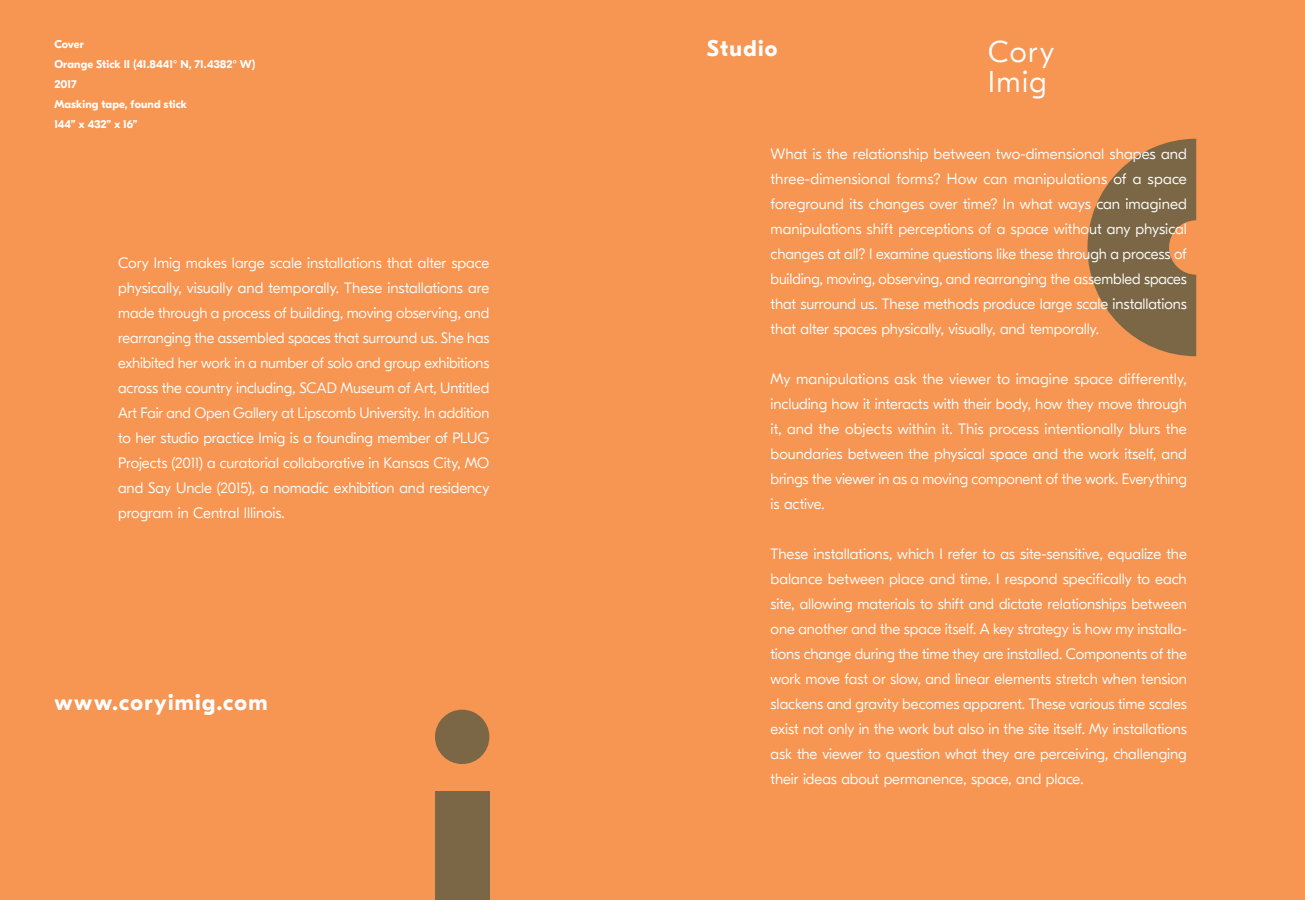
<style>
.page{position:relative;width:1305px;height:900px;background:#f79552}
.page>*{position:absolute;margin:0;border:0;box-sizing:border-box;transform-origin:0 0}
.t1{font:300 30px/30px "GT Eesti Pro Display";letter-spacing:.05em;color:#fff}
.t2{font:700 22.5px "GT Eesti Pro Display";letter-spacing:.06em;color:#fff}
.t3{font:300 15px/25px "GT Eesti Pro Display";letter-spacing:-.005em;color:#fff;text-align:justify}
.t4{font:700 11.25px/20px "GT Eesti Pro Display";letter-spacing:.01em;color:#fff}
</style>
<div class="page">
<svg style="left:1088px;top:139px;width:108px;height:217px"></svg>
<div style="left:435px;top:791px;width:54px;height:109px;background:#7b6746"></div>
<div style="left:435px;top:710px;width:54px;height:54px;background:#7b6746;border-radius:50%"></div>
<p class="t4" style="left:54px;top:34px;width:203px">Cover<br>Orange Stick II (41.8441° N, 71.4382° W)<br>2017<br>Masking tape, found stick<br>144” x 432” x 16”</p>
<h1 class="t1" style="left:988px;top:37px;width:68px">Cory<br>Imig</h1>
<h2 class="t2" style="left:707px;top:36px;width:72px">Studio</h2>
<p class="t3" style="left:118px;top:251px;width:373px">Cory Imig makes large scale installations that alter space physically, visually and temporally. These installations are made through a process of building, moving observing, and rearranging the assembled spaces that surround us. She has exhibited her work in a number of solo and group exhibitions across the country including, SCAD Museum of Art, Untitled Art Fair and Open Gallery at Lipscomb University. In addition to her studio practice Imig is a founding member of PLUG Projects (2011) a curatorial collaborative in Kansas City, MO and Say Uncle (2015), a nomadic exhibition and residency program in Central Illinois.</p>
<h2 class="t2" style="left:54px;top:689px;width:215px">www.coryimig.com</h2>
<p class="t3" style="left:771px;top:142px;width:418px">What is the relationship between two-dimensional shapes and three-dimensional forms? How can manipulations of a space foreground its changes over time? In what ways can imagined manipulations shift perceptions of a space without any physical changes at all? I examine questions like these through a process of building, moving, observing, and rearranging the assembled spaces that surround us. These methods produce large scale installations that alter spaces physically, visually, and temporally.</p>
<p class="t3" style="left:771px;top:367px;width:418px">My manipulations ask the viewer to imagine space differently, including how it interacts with their body, how they move through it, and the objects within it. This process intentionally blurs the boundaries between the physical space and the work itself, and brings the viewer in as a moving component of the work. Everything is active.</p>
<p class="t3" style="left:771px;top:542px;width:418px">These installations, which I refer to as site-sensitive, equalize the balance between place and time. I respond specifically to each site, allowing materials to shift and dictate relationships between one another and the space itself. A key strategy is how my installa&shy;tions change during the time they are installed. Components of the work move fast or slow, and linear elements stretch when tension slackens and gravity becomes apparent. These various time scales exist not only in the work but also in the site itself. My installations ask the viewer to question what they are perceiving, challenging their ideas about permanence, space, and place.</p>
</div>
